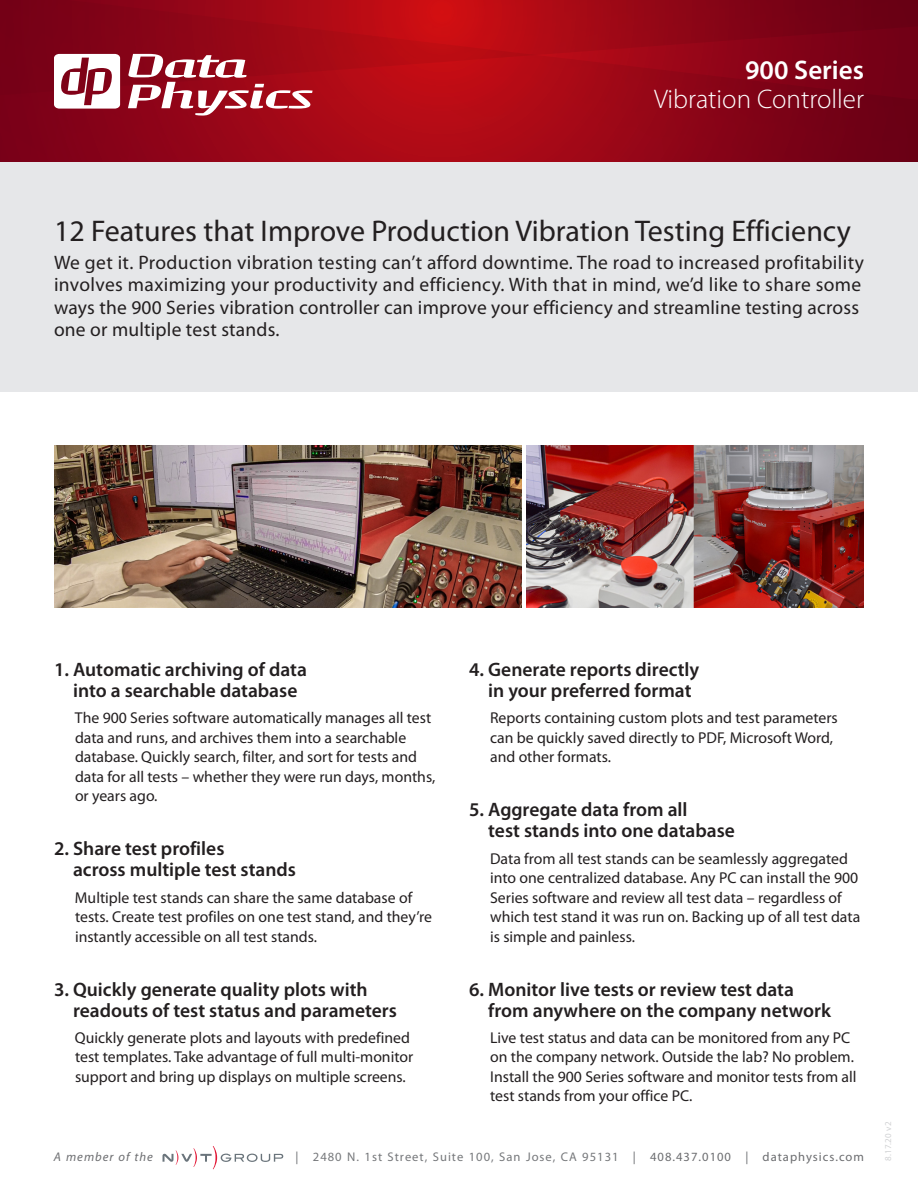
<style>
.page{position:relative;width:918px;height:1188px;background:#fff}
.page>*{position:absolute;margin:0;border:0;box-sizing:border-box;transform-origin:0 0}
.t1{font:30px "Myriad Pro";color:#231f20}
.t2{font:300 27px "Myriad Pro";color:#fff}
.t3{font:600 27px "Myriad Pro";color:#fff}
.t4{font:600 19.5px/21px "Myriad Pro";color:#231f20}
.t5{font:19.5px/22.5px "Myriad Pro";letter-spacing:.015em;color:#231f20}
.t6{font:15.75px/19.5px "Myriad Pro";color:#231f20}
.t7{font:12.6px "Myriad Pro";letter-spacing:.08em;color:#76787b}
.t8{font:italic 12.6px "Myriad Pro";letter-spacing:.08em;color:#6c6d70}
.t9{font:9px "Myriad Pro";color:#d1d2d4}
.s1{color:#6c6d70}
</style>
<div class="page">
<div style="left:0;top:162px;width:918px;height:230px;background:#e6e7e9"></div>
<svg style="left:163px;top:1146px;width:120px;height:23px"></svg>
<svg style="left:0;top:0;width:918px;height:162px;background:#960616"></svg>
<svg style="left:54px;top:54px;width:66px;height:55px"></svg>
<svg style="left:128px;top:54px;width:185px;height:62px"></svg>
<img style="left:54px;top:446px;width:468px;height:162px">
<img style="left:526px;top:446px;width:338px;height:162px">
<p class="t3" style="left:745px;top:55px;width:120px">900 Series</p>
<p class="t2" style="left:654px;top:84px;width:211px">Vibration Controller</p>
<p class="t1" style="left:54px;top:214px;width:799px">12 Features that Improve Production Vibration Testing Efficiency</p>
<p class="t5" style="left:54px;top:251px;width:811px">We get it. Production vibration testing can’t afford downtime. The road to increased profitability involves maximizing your productivity and efficiency. With that in mind, we’d like to share some ways the 900 Series vibration controller can improve your efficiency and streamline testing across one or multiple test stands.</p>
<p class="t4" style="left:54px;top:659px;width:254px;text-align:center">1. Automatic archiving of data into a searchable database</p>
<p class="t6" style="left:75px;top:709px;width:362px">The 900 Series software automatically manages all test data and runs, and archives them into a searchable database. Quickly search, filter, and sort for tests and data for all tests – whether they were run days, months, or years ago.</p>
<p class="t4" style="left:73px;top:839px;width:225px;text-indent:-19px">2. Share test profiles<br>across multiple test stands</p>
<p class="t6" style="left:75px;top:888px;width:358px">Multiple test stands can share the same database of tests. Create test profiles on one test stand, and they’re instantly accessible on all test stands.</p>
<p class="t4" style="left:73px;top:979px;width:325px;text-indent:-19px">3. Quickly generate quality plots with readouts of test status and parameters</p>
<p class="t6" style="left:75px;top:1028px;width:340px">Quickly generate plots and layouts with predefined test templates. Take advantage of full multi-monitor support and bring up displays on multiple screens.</p>
<p class="t4" style="left:469px;top:659px;width:232px;text-align:center">4. Generate reports directly in your preferred format</p>
<p class="t6" style="left:490px;top:709px;width:349px">Reports containing custom plots and test parameters can be quickly saved directly to PDF, Microsoft Word, and other formats.</p>
<p class="t4" style="left:488px;top:800px;width:248px;text-indent:-19px">5. Aggregate data from all<br>test stands into one database</p>
<p class="t6" style="left:490px;top:849px;width:372px">Data from all test stands can be seamlessly aggregated into one centralized database. Any PC can install the 900<br>Series software and review all test data – regardless of which test stand it was run on. Backing up of all test data is simple and painless.</p>
<p class="t4" style="left:488px;top:979px;width:344px;text-indent:-19px">6. Monitor live tests or review test data from anywhere on the company network</p>
<p class="t6" style="left:490px;top:1028px;width:368px">Live test status and data can be monitored from any PC on the company network. Outside the lab? No problem.<br>Install the 900 Series software and monitor tests from all test stands from your office PC.</p>
<p class="t8" style="left:54px;top:1150px;width:100px">A member of the</p>
<p class="t7" style="left:296px;top:1150px;width:570px"><span class="s1">|</span> 2480 N. 1st Street, Suite 100, San Jose, CA 95131 <span class="s1">| 408.437.0100 | dataphysics.com</span></p>
<p class="t9" style="left:883px;top:1161px;width:41px;rotate:-90deg">8.17.20 v2</p>
</div>
